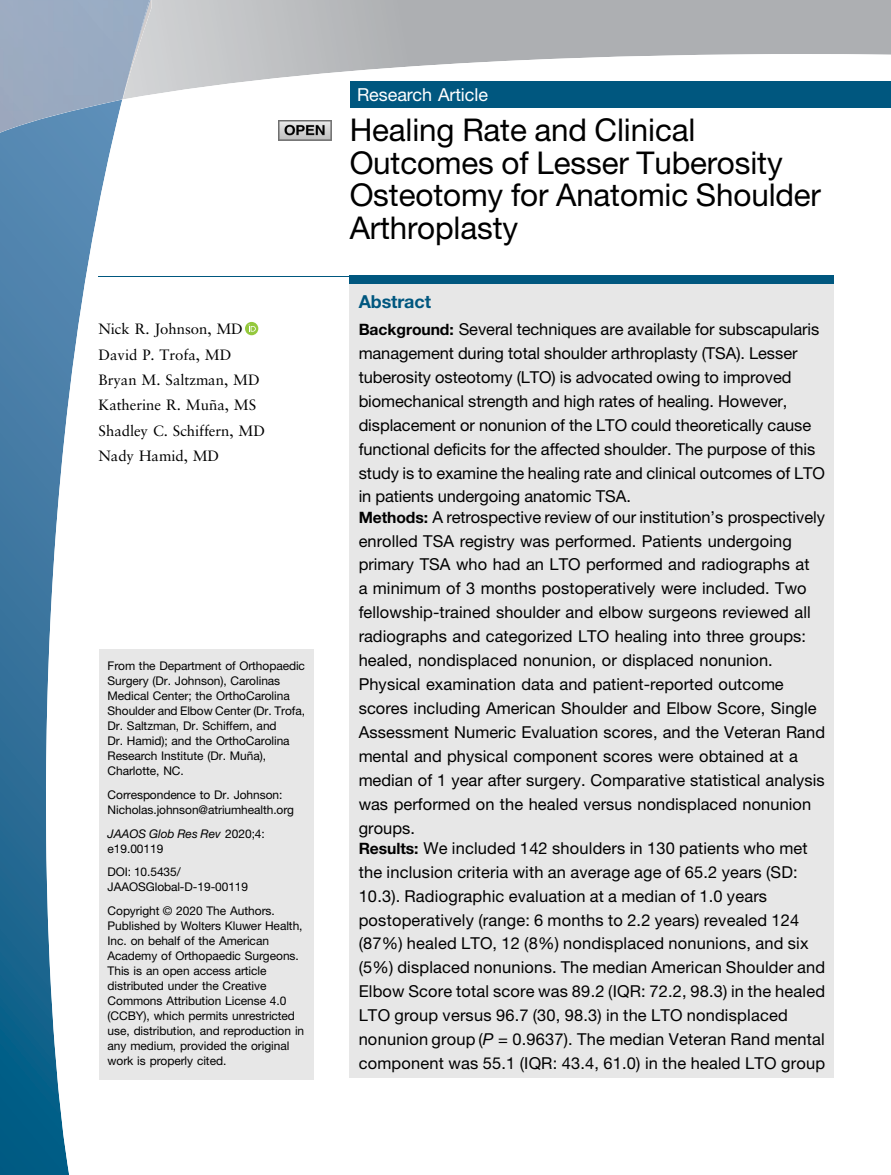
<style>
.page{position:relative;width:891px;height:1175px;background:#fff}
.page>*{position:absolute;margin:0;border:0;box-sizing:border-box;transform-origin:0 0}
.t1{font:31.35px/32.8px "Adv OT7 fe 89 a 09";color:#000}
.t2{font:18px "Adv OT7 fe 89 a 09";color:#fff}
.t3{font:18px "Adv O Td 1 f 5 cc 91.B";color:#00577f}
.t4{font:16.5px/23.9px "Adv OT7 fe 89 a 09";letter-spacing:.01em;color:#000}
.t5{font:15px/25.3px "Adv O Tece 49054";color:#000}
.t6{font:12px/15px "Adv OT7 fe 89 a 09";color:#000}
.t7{font:12px "Adv O Tc 4 f 305 bd.I";color:#000}
.s1{font-family:"Adv OT7 fe 89 a 09"}
.s2{font-family:"Adv O Td 1 f 5 cc 91.B";font-size:15.75px}
.s3{font-style:inherit}
.s4{font-family:"Adv O Tc 4 f 305 bd.I"}
</style>
<div class="page">
<svg style="left:152px;top:0;width:739px;height:95px"></svg>
<svg style="left:0;top:133px;width:122px;height:1041px"></svg>
<img style="left:151px;top:0;width:1px;height:95px">
<img style="left:0;top:0;width:122px;height:133px">
<img style="left:118px;top:0;width:33px;height:100px">
<div style="left:350px;top:281px;width:484px;height:797px;background:#e7e7e7"></div>
<div style="left:350px;top:275px;width:484px;height:9px;background:#00577f"></div>
<div style="left:350px;top:81px;width:541px;height:27px;background:#00577f"></div>
<hr style="left:99px;top:276px;width:735px;height:1px;background:#00577f">
<div style="left:108px;top:655px;width:197px;height:409px;background:#e7e7e7"></div>
<div style="left:305px;top:649px;width:9px;height:430px;background:#e7e7e7"></div>
<div style="left:99px;top:649px;width:9px;height:430px;background:#e7e7e7"></div>
<div style="left:108px;top:1064px;width:197px;height:15px;background:#e7e7e7"></div>
<div style="left:108px;top:649px;width:197px;height:6px;background:#e7e7e7"></div>
<img style="left:278px;top:120px;width:53px;height:21px">
<svg style="left:245px;top:322px;width:13px;height:13px"></svg>
<svg style="left:249px;top:324px;width:7px;height:7px"></svg>
<p class="t5" style="left:99px;top:317px;width:168px">Nick R. Johnson, MD<br>David P. Trofa, MD<br>Bryan M. Saltzman, MD<br>Katherine R. Muña, MS<br>Shadley C. Schiffern, MD<br>Nady Hamid, MD</p>
<p class="t6" style="left:108px;top:659px;width:199px">From the Department of Orthopaedic<br>Surgery (Dr. Johnson), Carolinas<br>Medical Center; the OrthoCarolina<br>Shoulder and Elbow Center (Dr. Trofa,<br>Dr. Saltzman, Dr. Schiffern, and<br>Dr. Hamid); and the OrthoCarolina<br>Research Institute (Dr. Muña),<br>Charlotte, NC.</p>
<p class="t6" style="left:108px;top:788px;width:188px">Correspondence to Dr. Johnson:<br>Nicholas.johnson@atriumhealth.org</p>
<p class="t7" style="left:108px;top:829px;width:158px">JAAOS Glob Res Rev <span class="s1">2020;4:</span></p>
<p class="t6" style="left:108px;top:837px;width:75px;line-height:23.9px">e19.00119<br>DOI: 10.5435/</p>
<p class="t6" style="left:108px;top:876px;width:169px;line-height:23.9px">JAAOSGlobal-D-19-00119<br>Copyright © 2020 The Authors.</p>
<p class="t6" style="left:108px;top:919px;width:198px">Published by Wolters Kluwer Health,<br>Inc. on behalf of the American<br>Academy of Orthopaedic Surgeons.<br>This is an open access article distributed under the Creative<br>Commons Attribution License 4.0 (CCBY), which permits unrestricted use, distribution, and reproduction in any medium, provided the original work is properly cited.</p>
<p class="t2" style="left:357px;top:88px;width:132px">Research Article</p>
<h1 class="t1" style="left:350px;top:116px;width:472px">Healing Rate and Clinical<br>Outcomes of Lesser Tuberosity<br>Osteotomy for Anatomic Shoulder<br>Arthroplasty</h1>
<p class="t3" style="left:359px;top:295px;width:74px">Abstract</p>
<p class="t4" style="left:359px;top:319px;width:468px"><span class="s2">Background:</span> Several techniques are available for subscapularis management during total shoulder arthroplasty (TSA). Lesser tuberosity osteotomy (LTO) is advocated owing to improved biomechanical strength and high rates of healing. However, displacement or nonunion of the LTO could theoretically cause functional deficits for the affected shoulder. The purpose of this study is to examine the healing rate and clinical outcomes of LTO in patients undergoing anatomic TSA.</p>
<p class="t4" style="left:359px;top:506px;width:468px"><span class="s2">Methods:</span> A retrospective review of our institution<span class="s3">’</span>s prospectively enrolled TSA registry was performed. Patients undergoing primary TSA who had an LTO performed and radiographs at<br>a minimum of 3 months postoperatively were included. Two fellowship-trained shoulder and elbow surgeons reviewed all radiographs and categorized LTO healing into three groups: healed, nondisplaced nonunion, or displaced nonunion.<br>Physical examination data and patient-reported outcome scores including American Shoulder and Elbow Score, Single Assessment Numeric Evaluation scores, and the Veteran Rand mental and physical component scores were obtained at a median of 1 year after surgery. Comparative statistical analysis was performed on the healed versus nondisplaced nonunion groups.</p>
<p class="t4" style="left:359px;top:837px;width:468px"><span class="s2">Results:</span> We included 142 shoulders in 130 patients who met the inclusion criteria with an average age of 65.2 years (SD:<br>10.3). Radiographic evaluation at a median of 1.0 years postoperatively (range: 6 months to 2.2 years) revealed 124 (87%) healed LTO, 12 (8%) nondisplaced nonunions, and six (5%) displaced nonunions. The median American Shoulder and Elbow Score total score was 89.2 (IQR: 72.2, 98.3) in the healed LTO group versus 96.7 (30, 98.3) in the LTO nondisplaced nonunion group (<span class="s4">P</span> = 0.9637). The median Veteran Rand mental component was 55.1 (IQR: 43.4, 61.0) in the healed LTO group</p>
</div>
